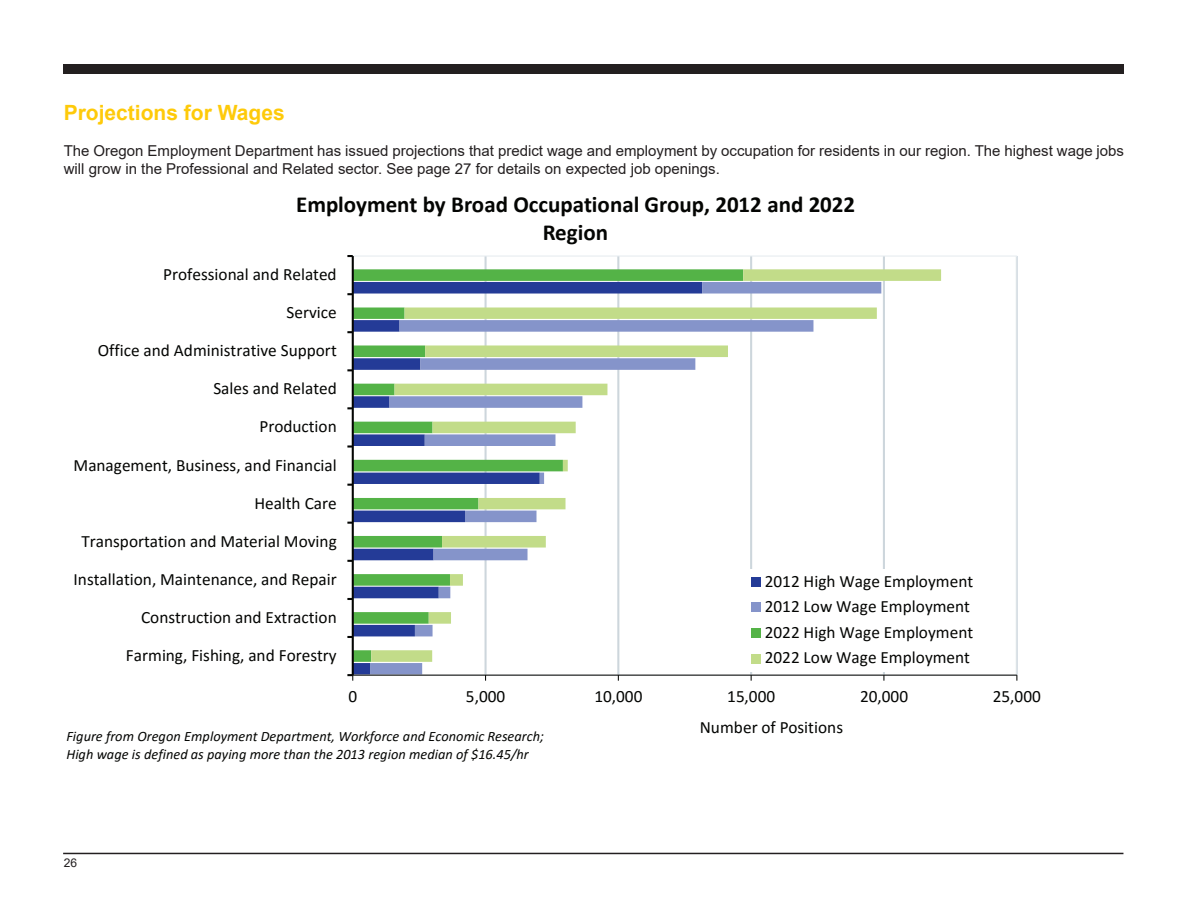
<style>
.page{position:relative;width:1188px;height:918px;background:#fff}
.page>*{position:absolute;margin:0;border:0;box-sizing:border-box;transform-origin:0 0}
.t1{font:700 22.95px/28.2px "Calibri";color:#040503;text-align:center}
.t2{font:700 21px "Arial";color:#feca0a}
.t3{font:17.25px/25.7px "Calibri";color:#040503}
.t4{font:15px/18px "Arial";color:#231f20}
.t5{font:italic 14.4px/17.5px "Calibri";letter-spacing:.005em;color:#040503}
.t6{font:12px "Arial";color:#231f20}
</style>
<div class="page">
<div style="left:64px;top:64px;width:1060px;height:10px;background:#231f20"></div>
<hr style="left:63px;top:853px;width:1060px;height:1px;background:#231f20">
<hr style="left:485px;top:256px;width:2px;height:419px;background:#cdd6dc">
<hr style="left:617px;top:256px;width:2px;height:419px;background:#cdd6dc">
<hr style="left:750px;top:256px;width:2px;height:419px;background:#cdd6dc">
<hr style="left:883px;top:256px;width:2px;height:419px;background:#cdd6dc">
<hr style="left:1016px;top:256px;width:2px;height:419px;background:#cdd6dc">
<svg style="left:354px;top:269px;width:17px;height:393px"></svg>
<svg style="left:371px;top:269px;width:570px;height:393px"></svg>
<hr style="left:353px;top:675px;width:664px;height:1px;background:#040503">
<hr style="left:352px;top:256px;width:2px;height:419px;background:#040503">
<svg style="left:347px;top:674px;width:6px;height:7px"></svg>
<svg style="left:347px;top:445px;width:5px;height:3px"></svg>
<div style="left:710px;top:569px;width:303px;height:102px;background:#fff"></div>
<div style="left:751px;top:577px;width:10px;height:10px;background:#243b97"></div>
<div style="left:751px;top:603px;width:10px;height:9px;background:#8594ca"></div>
<div style="left:751px;top:628px;width:10px;height:10px;background:#54b347"></div>
<div style="left:751px;top:654px;width:10px;height:9px;background:#c2dc89"></div>
<p class="t2" style="left:64px;top:98px;width:222px">Projections for Wages</p>
<p class="t4" style="left:64px;top:142px;width:1062px">The Oregon Employment Department has issued projections that predict wage and employment by occupation for residents in our region. The highest wage jobs will grow in the Professional and Related sector. See page 27 for details on expected job openings.</p>
<h1 class="t1" style="left:296px;top:189px;width:560px">Employment by Broad Occupational Group, 2012 and 2022<br>Region</h1>
<p class="t3" style="left:163px;top:261px;width:175px">Professional and Related</p>
<p class="t3" style="left:287px;top:299px;width:52px">Service</p>
<p class="t3" style="left:98px;top:337px;width:240px">Office and Administrative Support</p>
<p class="t3" style="left:213px;top:375px;width:125px">Sales and Related</p>
<p class="t3" style="left:259px;top:413px;width:79px">Production</p>
<p class="t3" style="left:74px;top:451px;width:265px">Management, Business, and Financial</p>
<p class="t3" style="left:254px;top:490px;width:84px">Health Care</p>
<p class="t3" style="left:81px;top:528px;width:257px">Transportation and Material Moving</p>
<p class="t3" style="left:74px;top:566px;width:265px">Installation, Maintenance, and Repair</p>
<p class="t3" style="left:141px;top:604px;width:197px">Construction and Extraction</p>
<p class="t3" style="left:126px;top:642px;width:212px">Farming, Fishing, and Forestry</p>
<p class="t3" style="left:765px;top:568px;width:210px">2012 High Wage Employment<br>2012 Low Wage Employment<br>2022 High Wage Employment<br>2022 Low Wage Employment</p>
<p class="t3" style="left:348px;top:683px;width:10px">0</p>
<p class="t3" style="left:466px;top:683px;width:41px">5,000</p>
<p class="t3" style="left:594px;top:683px;width:50px">10,000</p>
<p class="t3" style="left:727px;top:683px;width:50px">15,000</p>
<p class="t3" style="left:860px;top:683px;width:50px">20,000</p>
<p class="t3" style="left:993px;top:683px;width:50px">25,000</p>
<p class="t5" style="left:66px;top:727px;width:479px">Figure from Oregon Employment Department, Workforce and Economic Research;<br>High wage is defined as paying more than the 2013 region median of $16.45/hr</p>
<p class="t6" style="left:64px;top:855px;width:15px">26</p>
<p class="t3" style="left:700px;top:714px;width:145px">Number of Positions</p>
</div>
